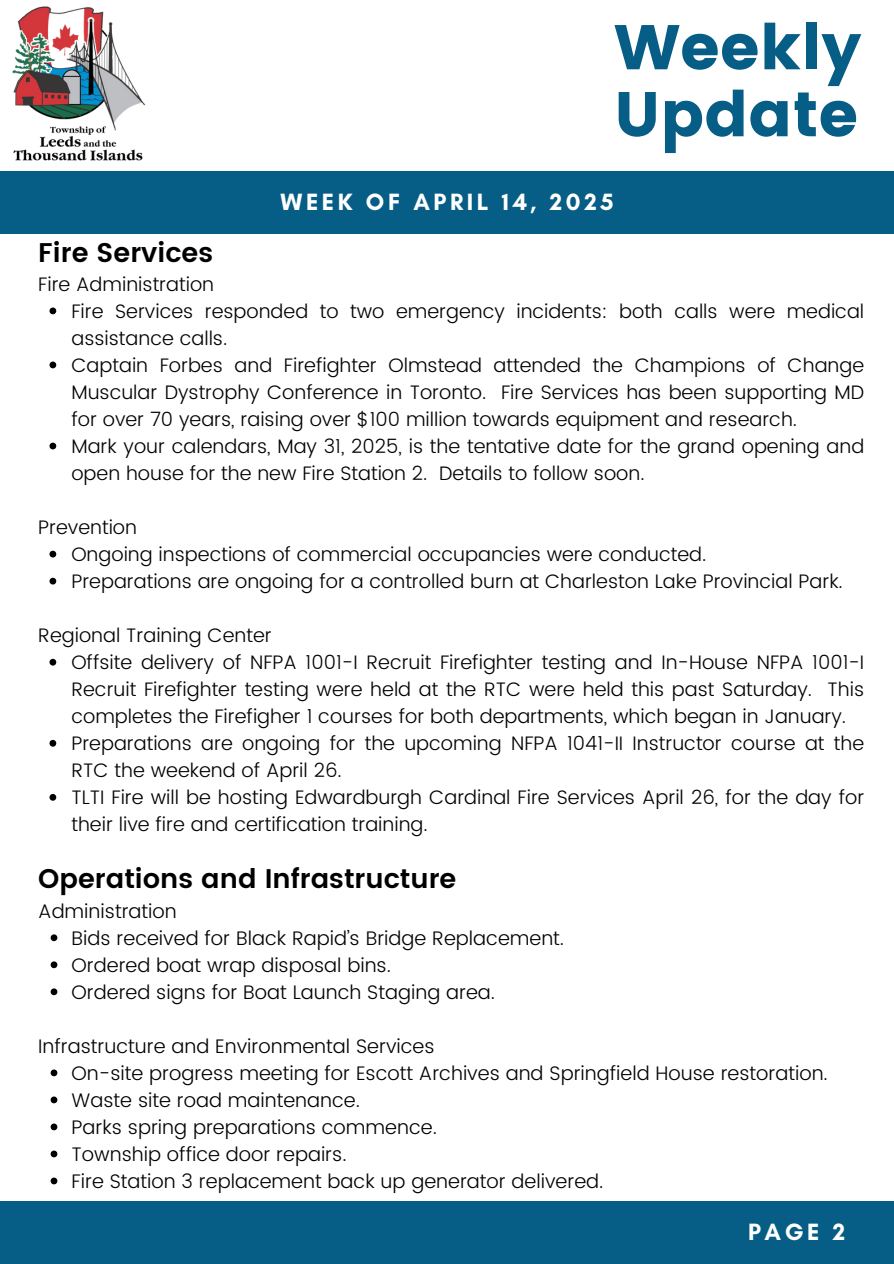
<style>
.page{position:relative;width:894px;height:1264px;background:#fff}
.page>*{position:absolute;margin:0;border:0;box-sizing:border-box;transform-origin:0 0}
.t1{font:63px "Poppins";color:#065d85}
.t2{font:600 27px "Poppins";color:#000}
.t3{font:700 24px "Glacial Indifference";letter-spacing:.15em;color:#fff}
.t4{font:300 19.65px "Poppins";color:#000}
.t5{font:300 19.5px/27px "Poppins";color:#000}
</style>
<div class="page">
<div style="left:0;top:172px;width:893px;height:62px;background:#065d85"></div>
<div style="left:0;top:1201px;width:893px;height:62px;background:#065d85"></div>
<img style="left:0;top:6px;width:155px;height:166px">
<svg style="left:49px;top:307px;width:7px;height:7px"></svg>
<svg style="left:49px;top:361px;width:7px;height:7px"></svg>
<svg style="left:49px;top:442px;width:7px;height:7px"></svg>
<svg style="left:49px;top:550px;width:7px;height:7px"></svg>
<svg style="left:49px;top:577px;width:7px;height:7px"></svg>
<svg style="left:49px;top:659px;width:7px;height:6px"></svg>
<svg style="left:49px;top:740px;width:7px;height:6px"></svg>
<svg style="left:49px;top:794px;width:7px;height:6px"></svg>
<svg style="left:51px;top:934px;width:6px;height:7px"></svg>
<svg style="left:51px;top:961px;width:6px;height:7px"></svg>
<svg style="left:51px;top:988px;width:6px;height:7px"></svg>
<svg style="left:51px;top:1069px;width:6px;height:7px"></svg>
<svg style="left:51px;top:1096px;width:6px;height:7px"></svg>
<svg style="left:51px;top:1123px;width:6px;height:7px"></svg>
<svg style="left:51px;top:1150px;width:6px;height:7px"></svg>
<svg style="left:51px;top:1177px;width:6px;height:7px"></svg>
<h1 class="t1" style="left:614px;top:11px;width:249px">Weekly</h1>
<h1 class="t1" style="left:614px;top:78px;width:246px">Update</h1>
<p class="t3" style="left:280px;top:187px;width:334px">WEEK OF APRIL 14, 2025</p>
<h2 class="t2" style="left:38px;top:236px;width:176px">Fire Services</h2>
<p class="t5" style="left:38px;top:270px;width:177px">Fire Administration</p>
<p class="t5" style="left:71px;top:297px;width:794px">Fire Services responded to two emergency incidents: both calls were medical assistance calls.</p>
<p class="t5" style="left:71px;top:351px;width:794px;text-align:justify">Captain Forbes and Firefighter Olmstead attended the Champions of Change Muscular Dystrophy Conference in Toronto. Fire Services has been supporting MD for over 70 years, raising over $100 million towards equipment and research.</p>
<p class="t5" style="left:71px;top:432px;width:794px">Mark your calendars, May 31, 2025, is the tentative date for the grand opening and open house for the new Fire Station 2. Details to follow soon.</p>
<p class="t5" style="left:38px;top:513px;width:100px">Prevention</p>
<p class="t5" style="left:71px;top:540px;width:636px">Ongoing inspections of commercial occupancies were conducted.</p>
<p class="t5" style="left:71px;top:567px;width:772px">Preparations are ongoing for a controlled burn at Charleston Lake Provincial Park.</p>
<p class="t5" style="left:38px;top:621px;width:235px">Regional Training Center</p>
<p class="t5" style="left:71px;top:648px;width:794px;text-align:justify">Offsite delivery of NFPA 1001-I Recruit Firefighter testing and In-House NFPA 1001-I Recruit Firefighter testing were held at the RTC were held this past Saturday. This completes the Firefigher 1 courses for both departments, which began in January.</p>
<p class="t5" style="left:71px;top:729px;width:794px">Preparations are ongoing for the upcoming NFPA 1041-II Instructor course at the<br>RTC the weekend of April 26.</p>
<p class="t5" style="left:71px;top:783px;width:794px">TLTI Fire will be hosting Edwardburgh Cardinal Fire Services April 26, for the day for their live fire and certification training.</p>
<h2 class="t2" style="left:38px;top:863px;width:419px">Operations and Infrastructure</h2>
<p class="t4" style="left:38px;top:899px;width:140px">Administration</p>
<p class="t4" style="left:72px;top:926px;width:494px">Bids received for Black Rapid’s Bridge Replacement.</p>
<p class="t4" style="left:72px;top:953px;width:321px">Ordered boat wrap disposal bins.</p>
<p class="t4" style="left:72px;top:980px;width:425px">Ordered signs for Boat Launch Staging area.</p>
<p class="t4" style="left:38px;top:1034px;width:398px">Infrastructure and Environmental Services</p>
<p class="t4" style="left:72px;top:1061px;width:757px">On-site progress meeting for Escott Archives and Springfield House restoration.</p>
<p class="t4" style="left:72px;top:1088px;width:290px">Waste site road maintenance.</p>
<p class="t4" style="left:72px;top:1115px;width:367px">Parks spring preparations commence.</p>
<p class="t4" style="left:72px;top:1142px;width:276px">Township office door repairs.</p>
<p class="t4" style="left:72px;top:1169px;width:533px">Fire Station 3 replacement back up generator delivered.</p>
<h3 class="t3" style="left:747px;top:1217px;width:99px">PAGE 2</h3>
</div>
